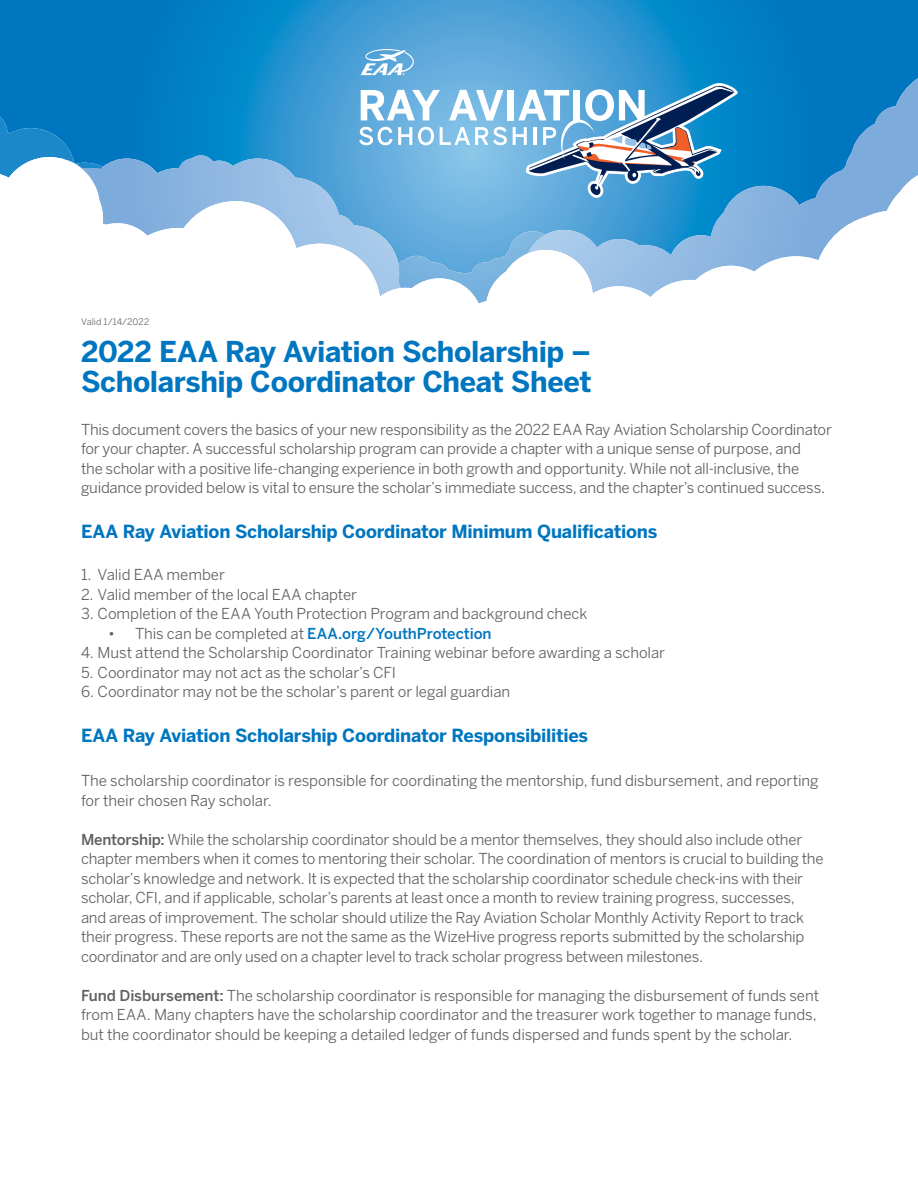
<style>
.page{position:relative;width:918px;height:1188px;background:#fff}
.page>*{position:absolute;margin:0;border:0;box-sizing:border-box;transform-origin:0 0}
.t1{font:700 28.5px/30px "Benton Sans";letter-spacing:-.015em;color:#0076c0}
.t2{font:700 18px "Benton Sans";letter-spacing:-.015em;color:#0076c0}
.t3{font:15px/19.5px "Benton Sans";letter-spacing:-.015em;color:#5f6062}
.t4{font:500 15px "Benton Sans";letter-spacing:-.005em;color:#0076c0}
.t5{font:9px "Benton Sans";letter-spacing:.01em;color:#5f6062}
.s1{font-weight:400;color:#5f6062}
.s2{font-weight:500}
</style>
<div class="page">
<svg style="left:0;top:0;width:918px;height:157px"></svg>
<svg style="left:528px;top:78px;width:390px;height:79px"></svg>
<svg style="left:98px;top:157px;width:820px;height:140px"></svg>
<svg style="left:0;top:117px;width:103px;height:76px"></svg>
<svg style="left:398px;top:231px;width:147px;height:72px"></svg>
<svg style="left:361px;top:90px;width:79px;height:30px"></svg>
<svg style="left:449px;top:90px;width:54px;height:31px"></svg>
<div style="left:508px;top:90px;width:6px;height:30px;background:#fff"></div>
<svg style="left:359px;top:127px;width:53px;height:18px"></svg>
<svg style="left:418px;top:127px;width:16px;height:18px"></svg>
<svg style="left:440px;top:127px;width:67px;height:18px"></svg>
<svg style="left:513px;top:83px;width:225px;height:115px"></svg>
<svg style="left:361px;top:49px;width:53px;height:26px"></svg>
<p class="t5" style="left:81px;top:317px;width:70px">Valid 1/14/2022</p>
<h1 class="t1" style="left:81px;top:336px;width:512px">2022 EAA Ray Aviation Scholarship –<br>Scholarship Coordinator Cheat Sheet</h1>
<p class="t3" style="left:81px;top:419px;width:752px">This document covers the basics of your new responsibility as the 2022 EAA Ray Aviation Scholarship Coordinator for your chapter. A successful scholarship program can provide a chapter with a unique sense of purpose, and<br>the scholar with a positive life-changing experience in both growth and opportunity. While not all-inclusive, the guidance provided below is vital to ensure the scholar’s immediate success, and the chapter’s continued success.</p>
<p class="t2" style="left:81px;top:520px;width:578px">EAA Ray Aviation Scholarship Coordinator Minimum Qualifications</p>
<p class="t3" style="left:81px;top:565px;width:145px">1. Valid EAA member</p>
<p class="t3" style="left:81px;top:584px;width:278px">2. Valid member of the local EAA chapter</p>
<p class="t3" style="left:81px;top:604px;width:508px">3. Completion of the EAA Youth Protection Program and background check</p>
<p class="t4" style="left:108px;top:624px;width:385px"><span class="s1">• This can be completed at</span> EAA.org/YouthProtection</p>
<p class="t3" style="left:81px;top:643px;width:586px">4. Must attend the Scholarship Coordinator Training webinar before awarding a scholar</p>
<p class="t3" style="left:81px;top:662px;width:317px">5. Coordinator may not act as the scholar’s CFI</p>
<p class="t3" style="left:81px;top:682px;width:431px">6. Coordinator may not be the scholar’s parent or legal guardian</p>
<p class="t2" style="left:81px;top:724px;width:509px">EAA Ray Aviation Scholarship Coordinator Responsibilities</p>
<p class="t3" style="left:81px;top:771px;width:739px">The scholarship coordinator is responsible for coordinating the mentorship, fund disbursement, and reporting for their chosen Ray scholar.</p>
<p class="t3" style="left:81px;top:830px;width:744px"><span class="s2">Mentorship:</span> While the scholarship coordinator should be a mentor themselves, they should also include other chapter members when it comes to mentoring their scholar. The coordination of mentors is crucial to building the scholar’s knowledge and network. It is expected that the scholarship coordinator schedule check-ins with their scholar, CFI, and if applicable, scholar’s parents at least once a month to review training progress, successes, and areas of improvement. The scholar should utilize the Ray Aviation Scholar Monthly Activity Report to track their progress. These reports are not the same as the WizeHive progress reports submitted by the scholarship coordinator and are only used on a chapter level to track scholar progress between milestones.</p>
<p class="t3" style="left:81px;top:986px;width:740px"><span class="s2">Fund Disbursement:</span> The scholarship coordinator is responsible for managing the disbursement of funds sent from EAA. Many chapters have the scholarship coordinator and the treasurer work together to manage funds, but the coordinator should be keeping a detailed ledger of funds dispersed and funds spent by the scholar.</p>
</div>
